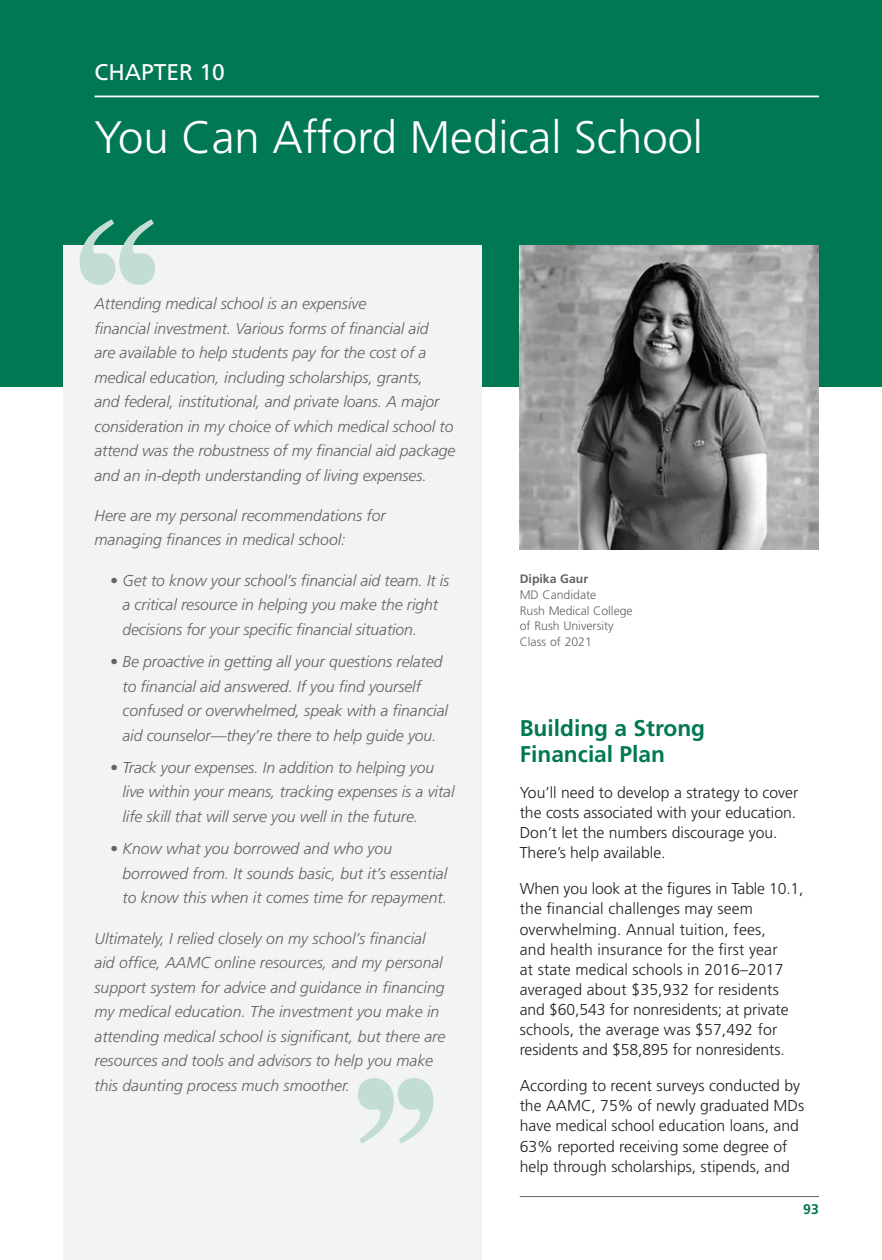
<style>
.page{position:relative;width:882px;height:1260px;background:#fff}
.page>*{position:absolute;margin:0;border:0;box-sizing:border-box;transform-origin:0 0}
.Chapter_title{font:300 45.5px "Frutiger";color:#fff}
.Subhead_1{font:700 22.75px/26.2px "Frutiger";color:#007854}
.Chapter_number{font:22.75px "Frutiger";color:#fff}
.Chapter_start_text{font:italic 300 15.75px/24.5px "Frutiger";letter-spacing:-.005em;color:#636366}
.Body_Text_Black{font:300 15.75px/20.1px "Frutiger";color:#231f20}
.t1{font:700 14px "Frutiger";color:#007854}
.Photo_caption_text{font:300 12.25px/15.8px "Frutiger";color:#636366}
.Photo_caption_name{font:700 12.25px "Frutiger";color:#636366}
</style>
<div class="page">
<hr style="left:520px;top:1196px;width:299px;height:1px;background:#636366">
<div style="left:0;top:0;width:882px;height:387px;background:#007854"></div>
<div style="left:63px;top:246px;width:418px;height:1014px;background:#f2f3f4"></div>
<svg style="left:80px;top:219px;width:75px;height:66px"></svg>
<hr style="left:94px;top:96px;width:725px;height:1px;background:#fff">
<img style="left:520px;top:246px;width:299px;height:304px">
<svg style="left:358px;top:1078px;width:76px;height:66px"></svg>
<p class="Chapter_number" style="left:94px;top:59px;width:132px">CHAPTER 10</p>
<p class="Chapter_title" style="left:94px;top:112px;width:610px">You Can Afford Medical School</p>
<p class="Chapter_start_text" style="left:94px;top:292px;width:362px">Attending medical school is an expensive<br>financial investment. Various forms of financial aid<br>are available to help students pay for the cost of a medical education, including scholarships, grants,<br>and federal, institutional, and private loans. A major consideration in my choice of which medical school to attend was the robustness of my financial aid package and an in-depth understanding of living expenses.</p>
<p class="Chapter_start_text" style="left:94px;top:503px;width:293px">Here are my personal recommendations for managing finances in medical school:</p>
<p class="Chapter_start_text" style="left:123px;top:568px;width:328px;text-indent:-12px">• Get to know your school’s financial aid team. It is a critical resource in helping you make the right decisions for your specific financial situation.</p>
<p class="Chapter_start_text" style="left:123px;top:650px;width:327px;text-indent:-12px">• Be proactive in getting all your questions related to financial aid answered. If you find yourself confused or overwhelmed, speak with a financial aid counselor—they’re there to help guide you.</p>
<p class="Chapter_start_text" style="left:123px;top:755px;width:333px;text-indent:-12px">• Track your expenses. In addition to helping you live within your means, tracking expenses is a vital life skill that will serve you well in the future.</p>
<p class="Chapter_start_text" style="left:123px;top:837px;width:326px;text-indent:-12px">• Know what you borrowed and who you borrowed from. It sounds basic, but it’s essential to know this when it comes time for repayment.</p>
<p class="Chapter_start_text" style="left:94px;top:926px;width:352px">Ultimately, I relied closely on my school’s financial aid office, AAMC online resources, and my personal support system for advice and guidance in financing my medical education. The investment you make in attending medical school is significant, but there are resources and tools and advisors to help you make this daunting process much smoother.</p>
<p class="Photo_caption_name" style="left:520px;top:572px;width:70px">Dipika Gaur</p>
<p class="Photo_caption_text" style="left:520px;top:587px;width:78px">MD Candidate</p>
<p class="Photo_caption_text" style="left:520px;top:603px;width:115px">Rush Medical College of Rush University</p>
<p class="Photo_caption_text" style="left:520px;top:634px;width:74px">Class of 2021</p>
<p class="Subhead_1" style="left:520px;top:715px;width:187px">Building a Strong<br>Financial Plan</p>
<p class="Body_Text_Black" style="left:520px;top:783px;width:280px">You’ll need to develop a strategy to cover the costs associated with your education.<br>Don’t let the numbers discourage you.<br>There’s help available.</p>
<p class="Body_Text_Black" style="left:520px;top:879px;width:285px">When you look at the figures in Table 10.1, the financial challenges may seem overwhelming. Annual tuition, fees,<br>and health insurance for the first year<br>at state medical schools in 2016–2017 averaged about $35,932 for residents and $60,543 for nonresidents; at private schools, the average was $57,492 for residents and $58,895 for nonresidents.</p>
<p class="Body_Text_Black" style="left:520px;top:1076px;width:286px">According to recent surveys conducted by the AAMC, 75% of newly graduated MDs have medical school education loans, and 63% reported receiving some degree of help through scholarships, stipends, and</p>
<p class="t1" style="left:803px;top:1201px;width:17px">93</p>
</div>
